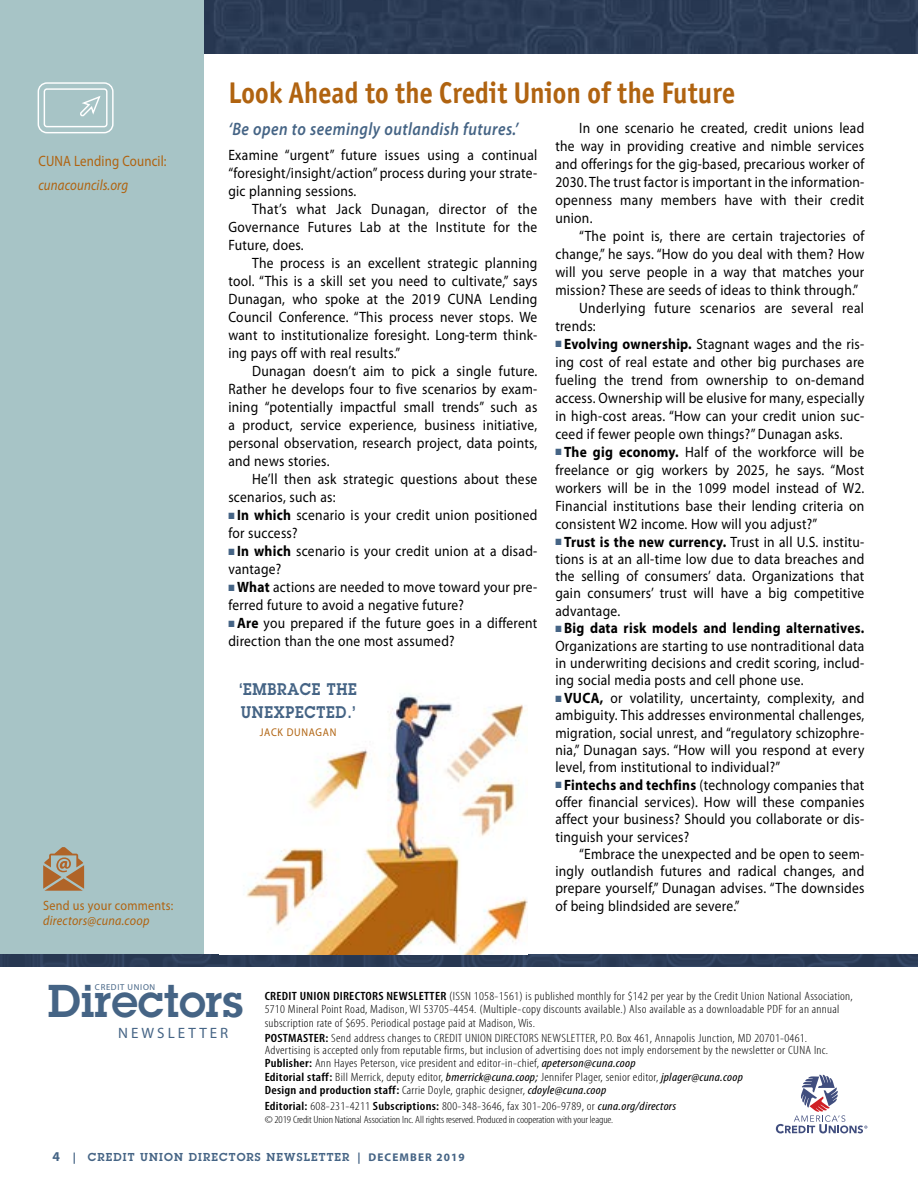
<style>
.page{position:relative;width:918px;height:1188px;background:#fff}
.page>*{position:absolute;margin:0;border:0;box-sizing:border-box;transform-origin:0 0}
.t1{font:600 45px "Lubalin Graph Std";color:#456485}
.t2{font:700 30px "Officina Sans ITC Std";letter-spacing:.005em;color:#b06310;scale:.9 1}
.t3{font:italic 600 18px "Myriad Pro";letter-spacing:.03em;color:#456485;scale:.87 1}
.t4{font:600 16.5px/22.5px "Lubalin Graph Std";letter-spacing:.05em;color:#456485;scale:.9 1}
.t5{font:15px/18px "Myriad Pro";letter-spacing:.02em;color:#000;text-align:justify;scale:.9 1}
.t6{font:15px "Myriad Pro";letter-spacing:.01em;color:#b06310;scale:.86 1}
.t7{font:italic 15px "Myriad Pro";letter-spacing:.01em;color:#b06310;scale:.86 1}
.t8{font:15px "Myriad Pro";letter-spacing:.2em;color:#456485}
.t9{font:13.5px "Myriad Pro";letter-spacing:.02em;color:#b06310;scale:.9 1}
.t10{font:italic 13.5px "Myriad Pro";letter-spacing:.02em;color:#b06310;scale:.9 1}
.t11{font:300 condensed 12px/13.5px "Myriad Pro";letter-spacing:.02em;color:#000;scale:1.13 1}
.t12{font:600 11.25px "Lubalin Graph Std";letter-spacing:.1em;color:#456485}
.t13{font:11.25px "Myriad Pro";letter-spacing:.07em;color:#b06310;scale:.9 1}
.t14{font:300 condensed 10.5px "Myriad Pro";letter-spacing:-.01em;color:#000;scale:1.13 1}
.t15{font:8.7px "Myriad Pro";letter-spacing:.08em;color:#456485}
.s1{color:#456485}
.s2{font-weight:700}
.s3{font-weight:600}
.s4{font-weight:400;font-style:italic}
.s5{font-family:"Myriad Pro";font-weight:700;font-size:13.5px}
.s6{font-family:"Myriad Pro";font-weight:700}
</style>
<div class="page">
<div style="left:204px;top:0;width:714px;height:54px;background:#2c3c56"></div>
<div style="left:0;top:0;width:204px;height:960px;background:#a7c4c6"></div>
<svg style="left:776px;top:1074px;width:91px;height:59px"></svg>
<img style="left:0;top:955px;width:918px;height:12px">
<svg style="left:43px;top:847px;width:41px;height:44px"></svg>
<img style="left:246px;top:694px;width:282px;height:261px">
<svg style="left:37px;top:82px;width:77px;height:52px"></svg>
<p class="t6" style="left:38px;top:152px;width:151px">CUNA Lending Council:</p>
<p class="t7" style="left:38px;top:176px;width:106px">cunacouncils.org</p>
<p class="t9" style="left:43px;top:897px;width:146px">Send us your comments:</p>
<p class="t10" style="left:43px;top:912px;width:120px">directors@cuna.coop</p>
<h2 class="t2" style="left:228px;top:74px;width:565px">Look Ahead to the Credit Union of the Future</h2>
<p class="t3" style="left:228px;top:118px;width:335px">‘Be open to seemingly outlandish futures.’</p>
<p class="t5" style="left:228px;top:146px;width:345px">Examine “urgent” future issues using a continual “foresight/insight/action” process during your strate&shy;gic planning sessions.</p>
<p class="t5" style="left:228px;top:200px;width:345px;text-indent:24px">That’s what Jack Dunagan, director of the Governance Futures Lab at the Institute for the Future, does.</p>
<p class="t5" style="left:228px;top:254px;width:345px;text-indent:24px">The process is an excellent strategic planning tool. “This is a skill set you need to cultivate,” says Dunagan, who spoke at the 2019 CUNA Lending Council Conference. “This process never stops. We want to institutionalize foresight. Long-term think&shy;ing pays off with real results.”</p>
<p class="t5" style="left:228px;top:362px;width:345px;text-indent:24px">Dunagan doesn’t aim to pick a single future.<br>Rather he develops four to five scenarios by exam&shy;ining “potentially impactful small trends” such as a product, service experience, business initiative, personal observation, research project, data points, and news stories.</p>
<p class="t5" style="left:228px;top:470px;width:345px;text-indent:24px">He’ll then ask strategic questions about these scenarios, such as:</p>
<p class="t5" style="left:228px;top:506px;width:345px"><span class="s1">■</span> <span class="s2">In which</span> scenario is your credit union positioned for success?</p>
<p class="t5" style="left:228px;top:542px;width:345px"><span class="s1">■</span> <span class="s2">In which</span> scenario is your credit union at a disad&shy;vantage?</p>
<p class="t5" style="left:228px;top:578px;width:345px"><span class="s1">■</span> <span class="s2">What</span> actions are needed to move toward your pre&shy;ferred future to avoid a negative future?</p>
<p class="t5" style="left:228px;top:614px;width:345px"><span class="s1">■</span> <span class="s2">Are</span> you prepared if the future goes in a different direction than the one most assumed?</p>
<p class="t5" style="left:555px;top:118px;width:345px;text-indent:24px">In one scenario he created, credit unions lead the way in providing creative and nimble services and offerings for the gig-based, precarious worker of 2030. The trust factor is important in the information&shy;openness many members have with their credit union.</p>
<p class="t5" style="left:579px;top:226px;width:318px">“The point is, there are certain trajectories of</p>
<p class="t5" style="left:555px;top:244px;width:345px">change,” he says. “How do you deal with them? How</p>
<p class="t5" style="left:555px;top:262px;width:345px">will you serve people in a way that matches your</p>
<p class="t5" style="left:555px;top:280px;width:338px">mission? These are seeds of ideas to think through.”</p>
<p class="t5" style="left:579px;top:298px;width:318px">Underlying future scenarios are several real</p>
<p class="t5" style="left:555px;top:316px;width:46px">trends:</p>
<p class="t5" style="left:555px;top:334px;width:345px"><span class="s1">■</span> <span class="s2">Evolving ownership.</span> Stagnant wages and the ris&shy;ing cost of real estate and other big purchases are fueling the trend from ownership to on-demand access. Ownership will be elusive for many, especially in high-cost areas. “How can your credit union suc&shy;ceed if fewer people own things?” Dunagan asks.</p>
<p class="t5" style="left:555px;top:442px;width:345px"><span class="s1">■</span> <span class="s2">The gig economy.</span> Half of the workforce will be freelance or gig workers by 2025, he says. “Most workers will be in the 1099 model instead of W2.<br>Financial institutions base their lending criteria on consistent W2 income. How will you adjust?”</p>
<p class="t5" style="left:555px;top:533px;width:345px;line-height:17.2px"><span class="s1">■</span> <span class="s2">Trust is the new currency.</span> Trust in all U.S. institu&shy;tions is at an all-time low due to data breaches and the selling of consumers’ data. Organizations that gain consumers’ trust will have a big competitive advantage.</p>
<p class="t5" style="left:555px;top:620px;width:345px;line-height:17.2px"><span class="s1">■</span> <span class="s2">Big data risk models and lending alternatives.<br></span>Organizations are starting to use nontraditional data in underwriting decisions and credit scoring, includ&shy;ing social media posts and cell phone use.</p>
<p class="t5" style="left:555px;top:689px;width:345px;line-height:17.2px"><span class="s1">■</span> <span class="s2">VUCA,</span> or volatility, uncertainty, complexity, and ambiguity. This addresses environmental challenges, migration, social unrest, and “regulatory schizophre&shy;nia,” Dunagan says. “How will you respond at every level, from institutional to individual?”</p>
<p class="t5" style="left:555px;top:776px;width:345px;line-height:17.2px"><span class="s1">■</span> <span class="s2">Fintechs and techfins</span> (technology companies that offer financial services). How will these companies affect your business? Should you collaborate or dis&shy;tinguish your services?</p>
<p class="t5" style="left:555px;top:845px;width:345px;line-height:17.2px;text-indent:24px">“Embrace the unexpected and be open to seem&shy;ingly outlandish futures and radical changes, and prepare yourself,” Dunagan advises. “The downsides of being blindsided are severe.”</p>
<p class="t4" style="left:239px;top:678px;width:132px">‘EMBRACE THE<br>UNEXPECTED.’</p>
<p class="t13" style="left:260px;top:725px;width:87px">JACK DUNAGAN</p>
<p class="t15" style="left:95px;top:982px;width:62px">CREDIT UNION</p>
<h1 class="t1" style="left:48px;top:971px;width:197px">Directors</h1>
<p class="t8" style="left:118px;top:1024px;width:112px">NEWSLETTER</p>
<p class="t11" style="left:265px;top:989px;width:522px"><span class="s3">CREDIT UNION DIRECTORS NEWSLETTER</span> (ISSN 1058-1561) is published monthly for $142 per year by the Credit Union National Association,<br>5710 Mineral Point Road, Madison, WI 53705-4454. (Multiple-copy discounts available.) Also available as a downloadable PDF for an annual subscription rate of $695. Periodical postage paid at Madison, Wis.</p>
<p class="t11" style="left:265px;top:1032px;width:500px;line-height:12px"><span class="s3">POSTMASTER:</span> Send address changes to CREDIT UNION DIRECTORS NEWSLETTER, P.O. Box 461, Annapolis Junction, MD 20701-0461.<br>Advertising is accepted only from reputable firms, but inclusion of advertising does not imply endorsement by the newsletter or CUNA Inc.</p>
<p class="t11" style="left:265px;top:1057px;width:425px"><span class="s3">Publisher:</span> Ann Hayes Peterson, vice president and editor-in-chief, <span class="s4">apeterson@cuna.coop<br></span><span class="s3">Editorial staff:</span> Bill Merrick, deputy editor, <span class="s4">bmerrick@cuna.coop;</span> Jennifer Plager, senior editor, <span class="s4">jplager@cuna.coop<br></span><span class="s3">Design and production staff:</span> Carrie Doyle, graphic designer, <span class="s4">cdoyle@cuna.coop</span></p>
<p class="t11" style="left:265px;top:1099px;width:366px"><span class="s3">Editorial:</span> 608-231-4211 <span class="s3">Subscriptions:</span> 800-348-3646, fax 301-206-9789, or <span class="s4">cuna.org/directors</span></p>
<p class="t14" style="left:265px;top:1113px;width:310px">© 2019 Credit Union National Association Inc. All rights reserved. Produced in cooperation with your league.</p>
<p class="t12" style="left:52px;top:1149px;width:414px"><span class="s5">4</span> <span class="s6">|</span> CREDIT UNION DIRECTORS NEWSLETTER <span class="s6">| DECEMBER 2019</span></p>
</div>
